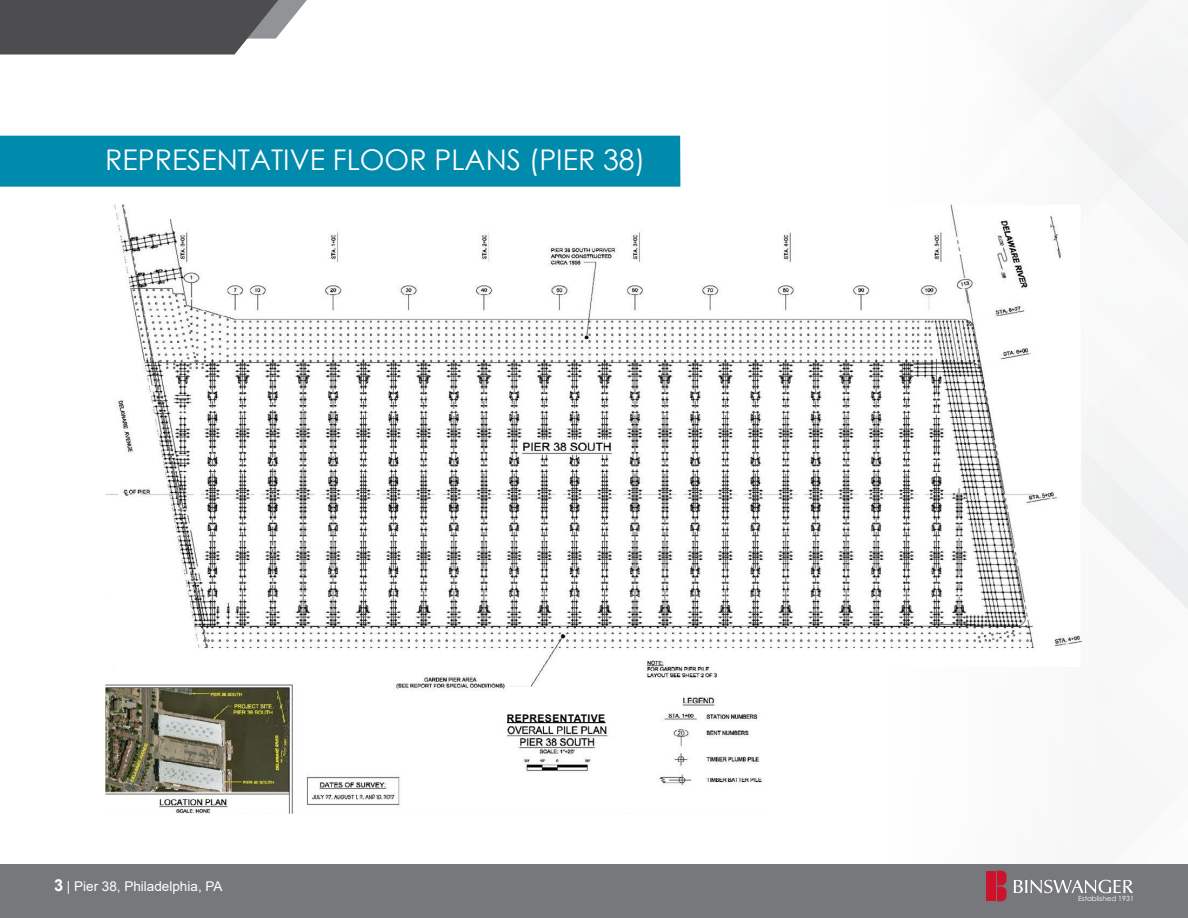
<style>
.page{position:relative;width:1188px;height:918px;background:#fff}
.page>*{position:absolute;margin:0;border:0;box-sizing:border-box;transform-origin:0 0}
.t1{font:28.5px "Century Gothic";color:#fff}
.t2{font:13.5px "Arial";color:#fff}
.t3{font:700 10.5px "Arial";letter-spacing:.035em;color:#000}
.t4{font:7.05px "Century Gothic";color:#fff}
.s1{font-weight:700;font-size:16.5px}
</style>
<div class="page">
<div style="left:866px;top:0;width:294px;height:864px;background:#f8f8f8"></div>
<div style="left:0;top:136px;width:680px;height:51px;background:#008aac"></div>
<img style="left:105px;top:205px;width:977px;height:609px">
<hr style="left:507px;top:722px;width:98px;height:1px;background:#000">
<div style="left:0;top:864px;width:1188px;height:54px;background:#77787b"></div>
<svg style="left:1014px;top:880px;width:119px;height:13px"></svg>
<div style="left:986px;top:871px;width:10px;height:14px;background:#cd122d"></div>
<div style="left:986px;top:887px;width:10px;height:14px;background:#cd122d"></div>
<svg style="left:997px;top:871px;width:10px;height:30px"></svg>
<svg style="left:0;top:0;width:307px;height:55px;background:#646466"></svg>
<p class="t1" style="left:105px;top:140px;width:541px">REPRESENTATIVE FLOOR PLANS (PIER 38)</p>
<p class="t2" style="left:54px;top:877px;width:170px"><span class="s1">3</span> | Pier 38, Philadelphia, PA</p>
<p class="t3" style="left:507px;top:710px;width:100px">REPRESENTATIVE</p>
<p class="t4" style="left:1078px;top:894px;width:57px">Established 1931</p>
</div>
